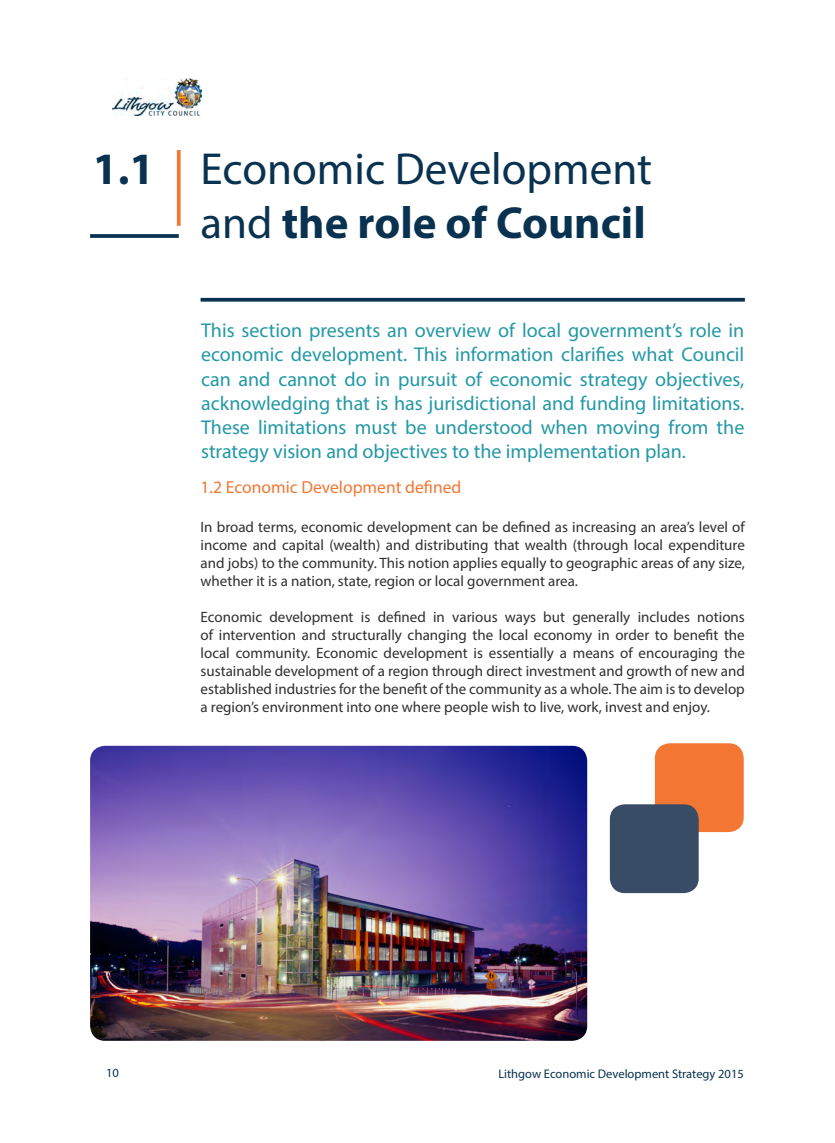
<style>
.page{position:relative;width:835px;height:1143px;background:#fff}
.page>*{position:absolute;margin:0;border:0;box-sizing:border-box;transform-origin:0 0}
.Large_Chapter_headin{font:45px/54px "Myriad Pro";color:#093250}
.Large_Chapter_headin-2{font:700 45px "Myriad Pro";color:#093250}
.large_text_under_hea{font:20px/24px "Myriad Pro";color:#2398a6;text-align:justify}
.heading_2{font:17.5px "Myriad Pro";color:#f37733}
.Content{font:15px/18px "Myriad Pro";color:#312f30;text-align:justify}
.t1{font:12.5px "Myriad Pro";color:#093250}
.s1{font-weight:700}
</style>
<div class="page">
<img style="left:112px;top:79px;width:90px;height:36px">
<img style="left:90px;top:745px;width:497px;height:295px">
<hr style="left:200px;top:298px;width:544px;height:3px;background:#093250">
<hr style="left:177px;top:150px;width:3px;height:76px;background:#f37733">
<svg style="left:90px;top:234px;width:89px;height:4px"></svg>
<div style="left:654px;top:743px;width:89px;height:89px;background:#f37733;border-radius:15px"></div>
<div style="left:609px;top:804px;width:89px;height:89px;background:#384c66;border-radius:15px"></div>
<p class="Large_Chapter_headin-2" style="left:93px;top:139px;width:63px">1.1</p>
<p class="Large_Chapter_headin" style="left:200px;top:141px;width:453px">Economic Development and <span class="s1">the role of Council</span></p>
<p class="large_text_under_hea" style="left:201px;top:318px;width:544px">This section presents an overview of local government’s role in economic development. This information clarifies what Council can and cannot do in pursuit of economic strategy objectives, acknowledging that is has jurisdictional and funding limitations.<br>These limitations must be understood when moving from the strategy vision and objectives to the implementation plan.</p>
<p class="heading_2" style="left:200px;top:476px;width:262px">1.2 Economic Development defined</p>
<p class="Content" style="left:200px;top:517px;width:545px">In broad terms, economic development can be defined as increasing an area’s level of income and capital (wealth) and distributing that wealth (through local expenditure and jobs) to the community. This notion applies equally to geographic areas of any size, whether it is a nation, state, region or local government area.</p>
<p class="Content" style="left:200px;top:607px;width:545px">Economic development is defined in various ways but generally includes notions of intervention and structurally changing the local economy in order to benefit the local community. Economic development is essentially a means of encouraging the sustainable development of a region through direct investment and growth of new and established industries for the benefit of the community as a whole. The aim is to develop a region’s environment into one where people wish to live, work, invest and enjoy.</p>
<p class="t1" style="left:106px;top:1065px;width:14px">10</p>
<p class="t1" style="left:498px;top:1066px;width:247px">Lithgow Economic Development Strategy 2015</p>
</div>
